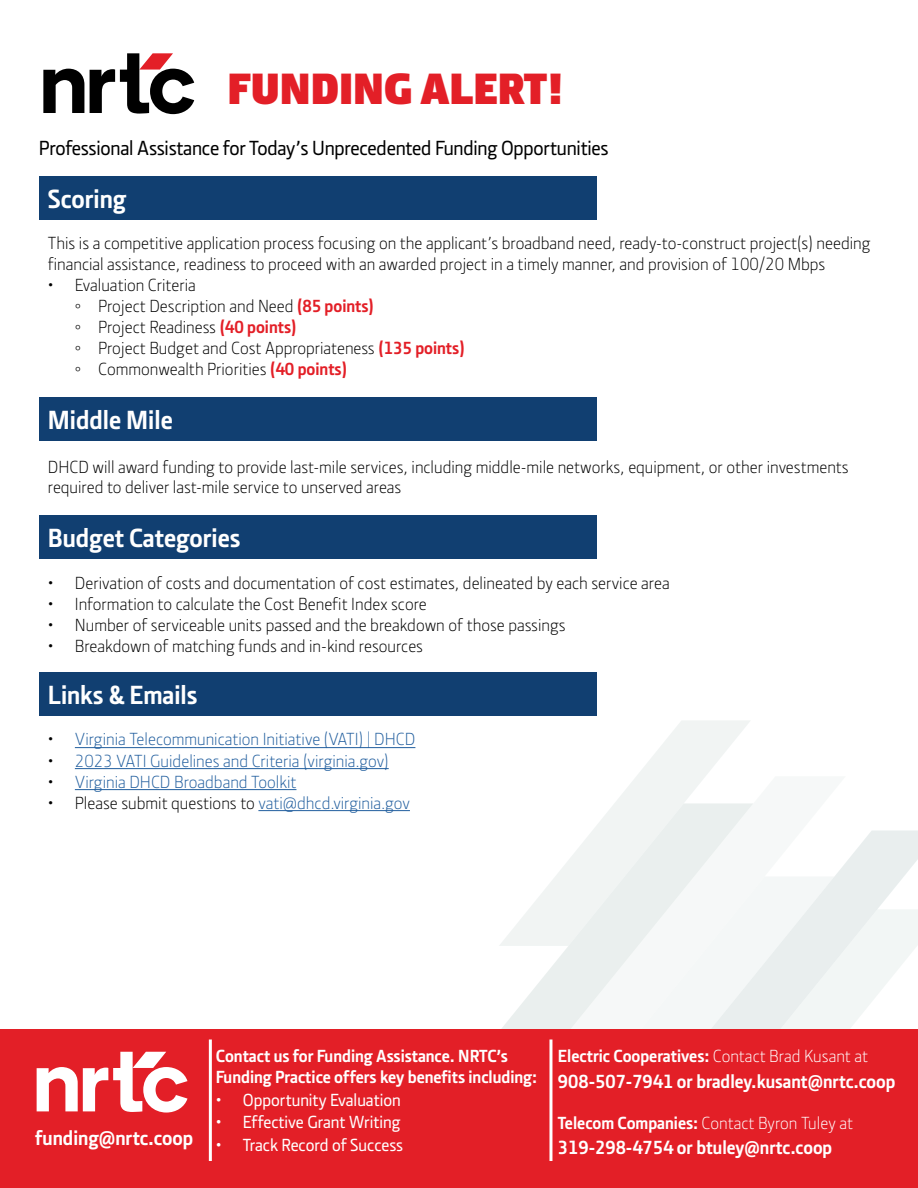
<style>
.page{position:relative;width:918px;height:1188px;background:#fff}
.page>*{position:absolute;margin:0;border:0;box-sizing:border-box;transform-origin:0 0}
.t1{font:900 45px "Section";color:#e31f27}
.t2{font:700 27px "Section";color:#fff}
.t3{font:500 21px "Section";letter-spacing:-.01em;color:#000}
.t4{font:700 21px "Section";color:#fff}
.t5{font:700 19.5px "Section";color:#fff}
.t6{font:300 18px/21px "Section";color:#000}
.t7{font:300 18px "Section";color:#215e9e}
.t8{font:700 18px/21px "Section";color:#fff}
.t9{font:500 18px "Section";color:#fff}
.t10{font:300 18px "Section";color:#fff}
.s1{font-family:"Tahoma";font-weight:400}
.s2{font-weight:700;color:#e31f27}
.s3{color:#000}
.s4{color:#215e9e}
.s5{font-weight:300}
.s6{font-weight:700}
</style>
<div class="page">
<svg style="left:615px;top:721px;width:135px;height:82px;fill:#f1f4f3"></svg>
<svg style="left:834px;top:830px;width:84px;height:79px;fill:#e9eeee"></svg>
<svg style="left:834px;top:909px;width:84px;height:121px;fill:#f2f6f5"></svg>
<svg style="left:472px;top:803px;width:281px;height:227px"></svg>
<svg style="left:573px;top:876px;width:261px;height:154px;fill:#f4f7f7"></svg>
<svg style="left:43px;top:69px;width:41px;height:44px"></svg>
<svg style="left:90px;top:53px;width:104px;height:61px"></svg>
<div style="left:39px;top:397px;width:557px;height:43px;background:#113f71"></div>
<div style="left:39px;top:176px;width:557px;height:43px;background:#113f71"></div>
<div style="left:39px;top:516px;width:557px;height:43px;background:#113f71"></div>
<div style="left:39px;top:672px;width:557px;height:43px;background:#113f71"></div>
<hr style="left:75px;top:747px;width:340px;height:1px;background:#215e9e">
<hr style="left:75px;top:768px;width:314px;height:1px;background:#215e9e">
<hr style="left:75px;top:789px;width:221px;height:1px;background:#215e9e">
<hr style="left:258px;top:810px;width:152px;height:1px;background:#215e9e">
<div style="left:0;top:1030px;width:918px;height:158px;background:#e31f27"></div>
<hr style="left:209px;top:1040px;width:3px;height:121px;background:#fff">
<hr style="left:549px;top:1040px;width:3px;height:121px;background:#fff">
<svg style="left:37px;top:1052px;width:150px;height:61px"></svg>
<h1 class="t1" style="left:227px;top:59px;width:339px">FUNDING ALERT!</h1>
<p class="t3" style="left:39px;top:135px;width:571px">Professional Assistance for Today’s Unprecedented Funding Opportunities</p>
<h2 class="t2" style="left:48px;top:182px;width:80px">Scoring</h2>
<p class="t6" style="left:48px;top:233px;width:824px">This is a competitive application process focusing on the applicant’s broadband need, ready-to-construct project(s) needing financial assistance, readiness to proceed with an awarded project in a timely manner, and provision of 100/20 Mbps</p>
<p class="t6" style="left:75px;top:275px;width:391px;text-indent:-27px">• Evaluation Criteria<br><span class="s1">◦</span> Project Description and Need <span class="s2">(85 points)<br></span><span class="s1">◦</span> Project Readiness <span class="s2">(40 points)<br></span><span class="s1">◦</span> Project Budget and Cost Appropriateness <span class="s2">(135 points) </span><span class="s1">◦</span> Commonwealth Priorities <span class="s2">(40 points)</span></p>
<h2 class="t2" style="left:48px;top:403px;width:126px">Middle Mile</h2>
<p class="t6" style="left:48px;top:458px;width:802px;line-height:19.5px">DHCD will award funding to provide last-mile services, including middle-mile networks, equipment, or other investments required to deliver last-mile service to unserved areas</p>
<h2 class="t2" style="left:48px;top:521px;width:194px">Budget Categories</h2>
<p class="t6" style="left:48px;top:572px;width:623px">• Derivation of costs and documentation of cost estimates, delineated by each service area</p>
<p class="t6" style="left:48px;top:593px;width:380px">• Information to calculate the Cost Benefit Index score</p>
<p class="t6" style="left:48px;top:615px;width:519px">• Number of serviceable units passed and the breakdown of those passings</p>
<p class="t6" style="left:48px;top:636px;width:377px">• Breakdown of matching funds and in-kind resources</p>
<h2 class="t2" style="left:48px;top:678px;width:151px">Links &amp; Emails</h2>
<p class="t7" style="left:48px;top:729px;width:369px"><span class="s3">•</span> Virginia Telecommunication Initiative (VATI) | DHCD</p>
<p class="t7" style="left:48px;top:750px;width:342px"><span class="s3">•</span> 2023 VATI Guidelines and Criteria (virginia.gov)</p>
<p class="t7" style="left:48px;top:771px;width:250px"><span class="s3">•</span> Virginia DHCD Broadband Toolkit</p>
<p class="t6" style="left:48px;top:792px;width:364px">• Please submit questions to <span class="s4">vati@dhcd.virginia.gov</span></p>
<p class="t4" style="left:35px;top:1125px;width:160px">funding@nrtc.coop</p>
<p class="t8" style="left:216px;top:1046px;width:323px">Contact us for Funding Assistance. NRTC’s<br>Funding Practice offers key benefits including:</p>
<p class="t9" style="left:216px;top:1089px;width:187px">• Opportunity Evaluation</p>
<p class="t9" style="left:216px;top:1112px;width:186px">• Effective Grant Writing</p>
<p class="t9" style="left:216px;top:1134px;width:189px">• Track Record of Success</p>
<p class="t8" style="left:558px;top:1046px;width:312px">Electric Cooperatives: <span class="s5">Contact Brad Kusant at</span></p>
<p class="t5" style="left:558px;top:1069px;width:339px">908-507-7941 or bradley.kusant@nrtc.coop</p>
<p class="t10" style="left:558px;top:1112px;width:297px"><span class="s6">Telecom Companies:</span> Contact Byron Tuley at</p>
<p class="t5" style="left:558px;top:1136px;width:276px">319-298-4754 or btuley@nrtc.coop</p>
</div>
